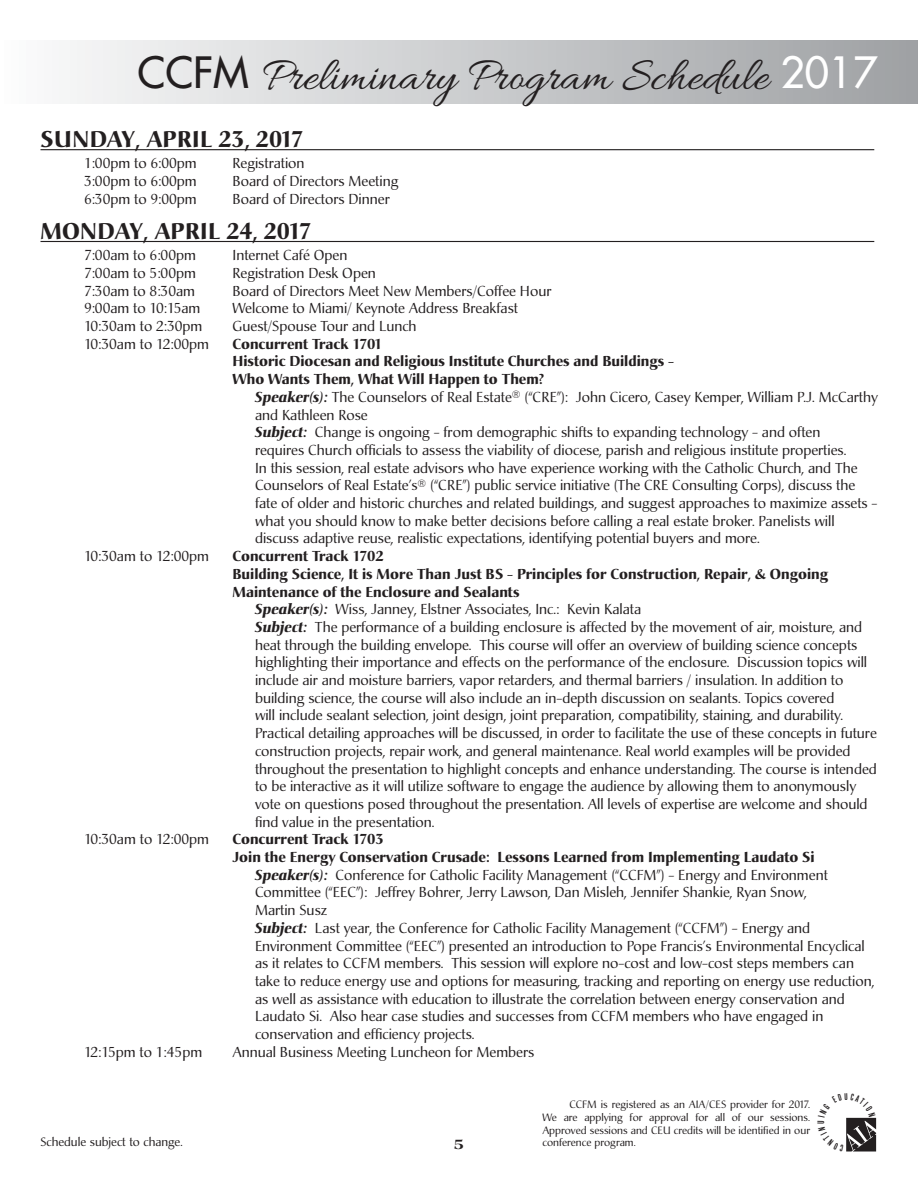
<style>
.page{position:relative;width:918px;height:1188px;background:#fff}
.page>*{position:absolute;margin:0;border:0;box-sizing:border-box;transform-origin:0 0}
.t1{font:48px "Allura";color:#231f20}
.t2{font:700 22.5px "Christiana";letter-spacing:.01em;color:#231f20}
.t3{font:800 15px "Americana";color:#231f20}
.t4{font:14.25px/17.7px "Christiana";color:#231f20}
.t5{font:700 14.25px/17.7px "Christiana";color:#231f20}
.t6{font:12px "Christiana";color:#231f20}
.t7{font:10.5px/12.6px "Christiana";color:#231f20;text-align:justify}
.s1{font-family:"Futura";font-size:42px}
.s2{font-family:"Futura";font-size:42px;color:#fff}
.s3{font-weight:700;font-style:italic}
</style>
<div class="page">
<div style="left:0;top:40px;width:918px;height:63px;background:linear-gradient(to right,#fcfcfc,#9ea0a3)"></div>
<hr style="left:40px;top:149px;width:834px;height:1px;background:#231f20">
<hr style="left:40px;top:241px;width:834px;height:1px;background:#231f20">
<svg style="left:846px;top:1117px;width:30px;height:35px"></svg>
<h1 class="t1" style="left:138px;top:49px;width:741px"><span class="s1">CCFM</span> Preliminary Program Schedule <span class="s2">2017</span></h1>
<h2 class="t2" style="left:40px;top:125px;width:265px">SUNDAY, APRIL 23, 2017</h2>
<p class="t4" style="left:84px;top:155px;width:114px">1:00pm to 6:00pm</p>
<p class="t4" style="left:233px;top:155px;width:74px">Registration</p>
<p class="t4" style="left:84px;top:173px;width:114px">3:00pm to 6:00pm</p>
<p class="t4" style="left:233px;top:173px;width:167px">Board of Directors Meeting</p>
<p class="t4" style="left:84px;top:190px;width:114px">6:30pm to 9:00pm</p>
<p class="t4" style="left:233px;top:190px;width:159px">Board of Directors Dinner</p>
<h2 class="t2" style="left:40px;top:217px;width:273px">MONDAY, APRIL 24, 2017</h2>
<p class="t4" style="left:84px;top:247px;width:113px">7:00am to 6:00pm</p>
<p class="t4" style="left:233px;top:247px;width:116px">Internet Café Open</p>
<p class="t4" style="left:84px;top:264px;width:113px">7:00am to 5:00pm</p>
<p class="t4" style="left:233px;top:264px;width:145px">Registration Desk Open</p>
<p class="t4" style="left:84px;top:282px;width:113px">7:30am to 8:30am</p>
<p class="t4" style="left:233px;top:282px;width:320px">Board of Directors Meet New Members/Coffee Hour</p>
<p class="t4" style="left:84px;top:300px;width:118px">9:00am to 10:15am</p>
<p class="t4" style="left:233px;top:300px;width:287px">Welcome to Miami/ Keynote Address Breakfast</p>
<p class="t4" style="left:84px;top:317px;width:120px">10:30am to 2:30pm</p>
<p class="t4" style="left:233px;top:317px;width:186px">Guest/Spouse Tour and Lunch</p>
<p class="t4" style="left:84px;top:335px;width:127px">10:30am to 12:00pm</p>
<p class="t5" style="left:232px;top:335px;width:443px">Concurrent Track 1701<br>Historic Diocesan and Religious Institute Churches and Buildings -<br>Who Wants Them, What Will Happen to Them?</p>
<p class="t4" style="left:255px;top:388px;width:624px"><span class="s3">Speaker(s):</span> The Counselors of Real Estate<sup>®</sup> (“CRE”): John Cicero, Casey Kemper, William P.J. McCarthy and Kathleen Rose<br><span class="s3">Subject:</span> Change is ongoing - from demographic shifts to expanding technology - and often<br>requires Church officials to assess the viability of diocese, parish and religious institute properties.<br>In this session, real estate advisors who have experience working with the Catholic Church, and The Counselors of Real Estate’s<sup>®</sup> (“CRE”) public service initiative (The CRE Consulting Corps), discuss the fate of older and historic churches and related buildings, and suggest approaches to maximize assets - what you should know to make better decisions before calling a real estate broker. Panelists will discuss adaptive reuse, realistic expectations, identifying potential buyers and more.</p>
<p class="t4" style="left:84px;top:548px;width:127px">10:30am to 12:00pm</p>
<p class="t5" style="left:232px;top:547px;width:153px">Concurrent Track 1702</p>
<p class="t5" style="left:233px;top:565px;width:597px">Building Science, It is More Than Just BS - Principles for Construction, Repair, &amp; Ongoing</p>
<p class="t5" style="left:233px;top:583px;width:289px">Maintenance of the Enclosure and Sealants</p>
<p class="t4" style="left:255px;top:601px;width:388px"><span class="s3">Speaker(s):</span> Wiss, Janney, Elstner Associates, Inc.: Kevin Kalata</p>
<p class="t4" style="left:255px;top:618px;width:609px"><span class="s3">Subject:</span> The performance of a building enclosure is affected by the movement of air, moisture, and</p>
<p class="t4" style="left:255px;top:636px;width:604px">heat through the building envelope. This course will offer an overview of building science concepts</p>
<p class="t4" style="left:255px;top:654px;width:614px">highlighting their importance and effects on the performance of the enclosure. Discussion topics will</p>
<p class="t4" style="left:255px;top:671px;width:590px">include air and moisture barriers, vapor retarders, and thermal barriers / insulation. In addition to</p>
<p class="t4" style="left:255px;top:689px;width:581px">building science, the course will also include an in-depth discussion on sealants. Topics covered</p>
<p class="t4" style="left:255px;top:707px;width:590px">will include sealant selection, joint design, joint preparation, compatibility, staining, and durability.</p>
<p class="t4" style="left:255px;top:725px;width:623px">Practical detailing approaches will be discussed, in order to facilitate the use of these concepts in future</p>
<p class="t4" style="left:255px;top:742px;width:597px">construction projects, repair work, and general maintenance. Real world examples will be provided</p>
<p class="t4" style="left:255px;top:760px;width:623px">throughout the presentation to highlight concepts and enhance understanding. The course is intended</p>
<p class="t4" style="left:255px;top:778px;width:603px">to be interactive as it will utilize software to engage the audience by allowing them to anonymously</p>
<p class="t4" style="left:255px;top:795px;width:614px">vote on questions posed throughout the presentation. All levels of expertise are welcome and should</p>
<p class="t4" style="left:255px;top:813px;width:181px">find value in the presentation.</p>
<p class="t4" style="left:84px;top:831px;width:127px">10:30am to 12:00pm</p>
<p class="t5" style="left:232px;top:831px;width:153px">Concurrent Track 1703</p>
<p class="t5" style="left:233px;top:848px;width:584px">Join the Energy Conservation Crusade: Lessons Learned from Implementing Laudato Si</p>
<p class="t4" style="left:255px;top:866px;width:574px"><span class="s3">Speaker(s):</span> Conference for Catholic Facility Management (“CCFM”) - Energy and Environment</p>
<p class="t4" style="left:255px;top:884px;width:553px">Committee (“EEC”): Jeffrey Bohrer, Jerry Lawson, Dan Misleh, Jennifer Shankie, Ryan Snow,</p>
<p class="t4" style="left:255px;top:902px;width:74px">Martin Susz</p>
<p class="t4" style="left:255px;top:919px;width:557px"><span class="s3">Subject:</span> Last year, the Conference for Catholic Facility Management (“CCFM”) - Energy and</p>
<p class="t4" style="left:255px;top:937px;width:611px">Environment Committee (“EEC”) presented an introduction to Pope Francis’s Environmental Encyclical</p>
<p class="t4" style="left:255px;top:955px;width:601px">as it relates to CCFM members. This session will explore no-cost and low-cost steps members can</p>
<p class="t4" style="left:255px;top:972px;width:621px">take to reduce energy use and options for measuring, tracking and reporting on energy use reduction,</p>
<p class="t4" style="left:255px;top:990px;width:591px">as well as assistance with education to illustrate the correlation between energy conservation and</p>
<p class="t4" style="left:255px;top:1008px;width:570px">Laudato Si. Also hear case studies and successes from CCFM members who have engaged in</p>
<p class="t4" style="left:255px;top:1025px;width:221px">conservation and efficiency projects.</p>
<p class="t4" style="left:84px;top:1043px;width:120px">12:15pm to 1:45pm</p>
<p class="t4" style="left:233px;top:1043px;width:303px">Annual Business Meeting Luncheon for Members</p>
<p class="t7" style="left:542px;top:1099px;width:269px;text-indent:27px">CCFM is registered as an AIA/CES provider for 2017.<br>We are applying for approval for all of our sessions.<br>Approved sessions and CEU credits will be identified in our</p>
<p class="t6" style="left:41px;top:1135px;width:144px">Schedule subject to change.</p>
<p class="t7" style="left:542px;top:1136px;width:95px">conference program.</p>
<p class="t3" style="left:454px;top:1135px;width:12px">5</p>
</div>
